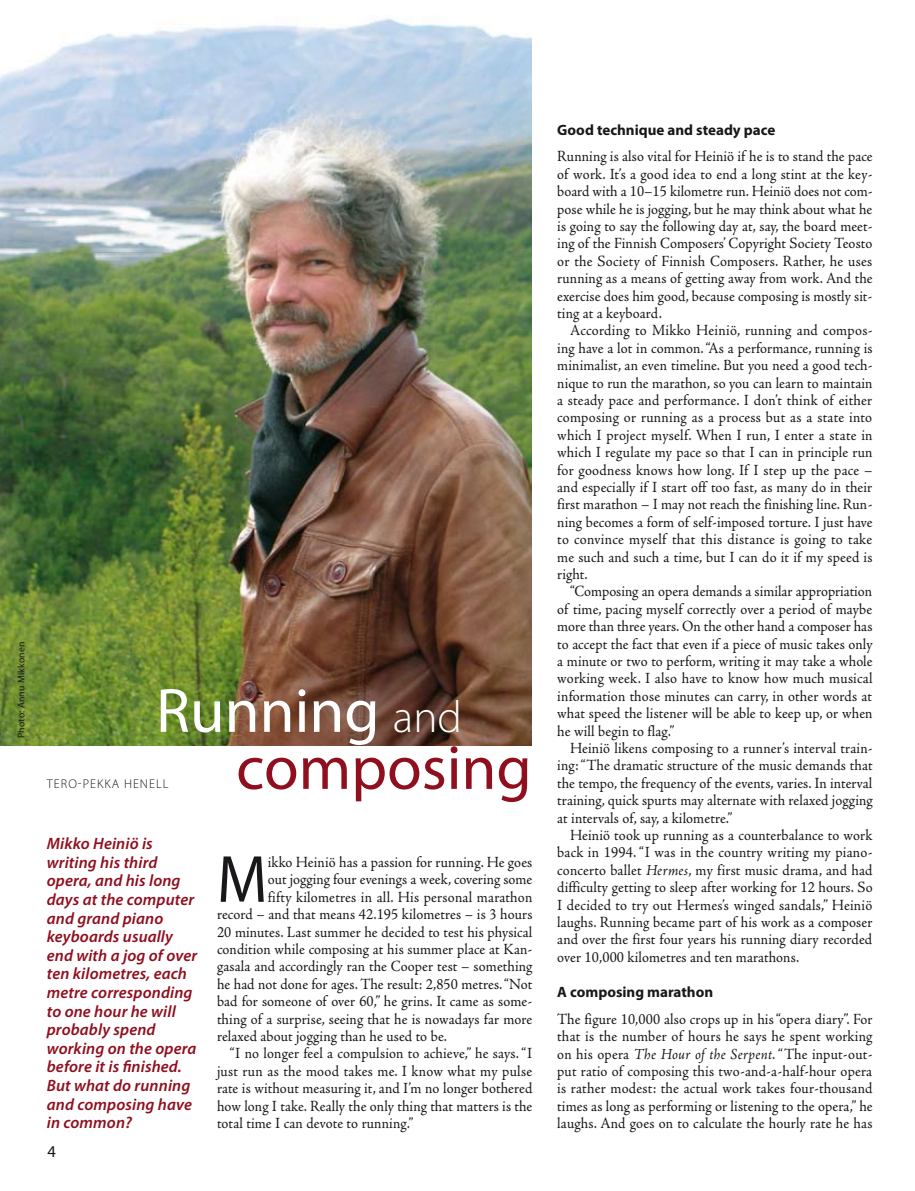
<style>
.page{position:relative;width:915px;height:1191px;background:#fff}
.page>*{position:absolute;margin:0;border:0;box-sizing:border-box;transform-origin:0 0}
.t1{font:67.2px "Myriad Pro";color:#1a171b;scale:.93 1}
.t2{font:63px/57px "Myriad Pro";color:#8f0f1e}
.t3{font:italic 600 16.5px/18.6px "Myriad Pro";letter-spacing:.005em;color:#8f0f1e}
.t4{font:16.5px "Myriad Pro";color:#1a171b}
.t5{font:15.6px/17.4px "Adobe Jenson Pro";letter-spacing:.005em;color:#1a171b;text-align:justify;scale:.93 1}
.t6{font:700 15px "Myriad Pro";color:#1a171b}
.t7{font:300 12.75px "Myriad Pro";letter-spacing:.08em;color:#1a171b}
.t8{font:9.75px "Myriad Pro";letter-spacing:.015em;color:#1a171b}
.s1{color:#fff}
.s2{font-weight:300;font-size:45px;color:#fff}
.s3{font-style:italic}
</style>
<div class="page">
<img style="left:0;top:18px;width:531px;height:727px">
<p class="t8" style="left:15px;top:738px;width:98px;rotate:-90deg">Photo: Annu Mikkonen</p>
<h2 class="t2" style="left:236px;top:681px;width:297px;text-indent:-80px"><span class="s1">Running</span> <span class="s2">AND </span>composing</h2>
<p class="t3" style="left:47px;top:834px;width:152px">Mikko Heiniö is writing his third opera, and his long days at the computer and grand piano keyboards usually end with a jog of over ten kilometres, each metre corresponding to one hour he will probably spend working on the opera before it is finished.<br>But what do running and composing have in common?</p>
<p class="t7" style="left:47px;top:776px;width:123px">TERO-PEKKA HENELL</p>
<h1 class="t1" style="left:217px;top:838px;width:56px">M</h1>
<p class="t5" style="left:268px;top:853px;width:286px">ikko Heiniö has a passion for running. He goes</p>
<p class="t5" style="left:268px;top:871px;width:286px">out jogging four evenings a week, covering some</p>
<p class="t5" style="left:268px;top:888px;width:286px">fifty kilometres in all. His personal marathon</p>
<p class="t5" style="left:217px;top:906px;width:340px">record – and that means 42.195 kilometres – is 3 hours</p>
<p class="t5" style="left:217px;top:923px;width:340px">20 minutes. Last summer he decided to test his physical</p>
<p class="t5" style="left:217px;top:940px;width:340px">condition while composing at his summer place at Kan-</p>
<p class="t5" style="left:217px;top:958px;width:340px">gasala and accordingly ran the Cooper test – something</p>
<p class="t5" style="left:217px;top:975px;width:340px">he had not done for ages. The result: 2,850 metres. “Not</p>
<p class="t5" style="left:217px;top:993px;width:340px">bad for someone of over 60,” he grins. It came as some-</p>
<p class="t5" style="left:217px;top:1010px;width:340px">thing of a surprise, seeing that he is nowadays far more</p>
<p class="t5" style="left:217px;top:1027px;width:248px">relaxed about jogging than he used to be.</p>
<p class="t5" style="left:230px;top:1045px;width:326px">“I no longer feel a compulsion to achieve,” he says. “I</p>
<p class="t5" style="left:217px;top:1062px;width:340px">just run as the mood takes me. I know what my pulse</p>
<p class="t5" style="left:217px;top:1080px;width:340px">rate is without measuring it, and I’m no longer bothered</p>
<p class="t5" style="left:217px;top:1097px;width:340px">how long I take. Really the only thing that matters is the</p>
<p class="t5" style="left:217px;top:1114px;width:212px">total time I can devote to running.”</p>
<p class="t4" style="left:47px;top:1140px;width:10px">4</p>
<p class="t6" style="left:557px;top:120px;width:219px">Good technique and steady pace</p>
<p class="t5" style="left:557px;top:148px;width:340px">Running is also vital for Heiniö if he is to stand the pace of work. It’s a good idea to end a long stint at the key&shy;board with a 10–15 kilometre run. Heiniö does not com&shy;pose while he is jogging, but he may think about what he is going to say the following day at, say, the board meet&shy;ing of the Finnish Composers’ Copyright Society Teosto or the Society of Finnish Composers. Rather, he uses running as a means of getting away from work. And the exercise does him good, because composing is mostly sit&shy;ting at a keyboard.</p>
<p class="t5" style="left:557px;top:322px;width:340px;text-indent:13px">According to Mikko Heiniö, running and compos&shy;ing have a lot in common. “As a performance, running is minimalist, an even timeline. But you need a good tech&shy;nique to run the marathon, so you can learn to maintain a steady pace and performance. I don’t think of either composing or running as a process but as a state into which I project myself. When I run, I enter a state in which I regulate my pace so that I can in principle run for goodness knows how long. If I step up the pace – and especially if I start off too fast, as many do in their first marathon – I may not reach the finishing line. Run&shy;ning becomes a form of self-imposed torture. I just have to convince myself that this distance is going to take me such and such a time, but I can do it if my speed is right.</p>
<p class="t5" style="left:557px;top:583px;width:340px;text-indent:13px">“Composing an opera demands a similar appropriation of time, pacing myself correctly over a period of maybe more than three years. On the other hand a composer has to accept the fact that even if a piece of music takes only a minute or two to perform, writing it may take a whole working week. I also have to know how much musical information those minutes can carry, in other words at what speed the listener will be able to keep up, or when he will begin to flag.”</p>
<p class="t5" style="left:557px;top:739px;width:340px;text-indent:13px">Heiniö likens composing to a runner’s interval train&shy;ing: “The dramatic structure of the music demands that the tempo, the frequency of the events, varies. In interval training, quick spurts may alternate with relaxed jogging at intervals of, say, a kilometre.”</p>
<p class="t5" style="left:557px;top:826px;width:340px;text-indent:13px">Heiniö took up running as a counterbalance to work back in 1994. “I was in the country writing my piano&shy;concerto ballet <span class="s3">Hermes</span>, my first music drama, and had difficulty getting to sleep after working for 12 hours. So I decided to try out Hermes’s winged sandals,” Heiniö laughs. Running became part of his work as a composer and over the first four years his running diary recorded over 10,000 kilometres and ten marathons.</p>
<p class="t6" style="left:557px;top:982px;width:157px">A composing marathon</p>
<p class="t5" style="left:557px;top:1010px;width:340px">The figure 10,000 also crops up in his “opera diary”. For that is the number of hours he says he spent working on his opera <span class="s3">The Hour of the Serpent</span>. “The input-out&shy;put ratio of composing this two-and-a-half-hour opera is rather modest: the actual work takes four-thousand times as long as performing or listening to the opera,” he laughs. And goes on to calculate the hourly rate he has</p>
</div>
